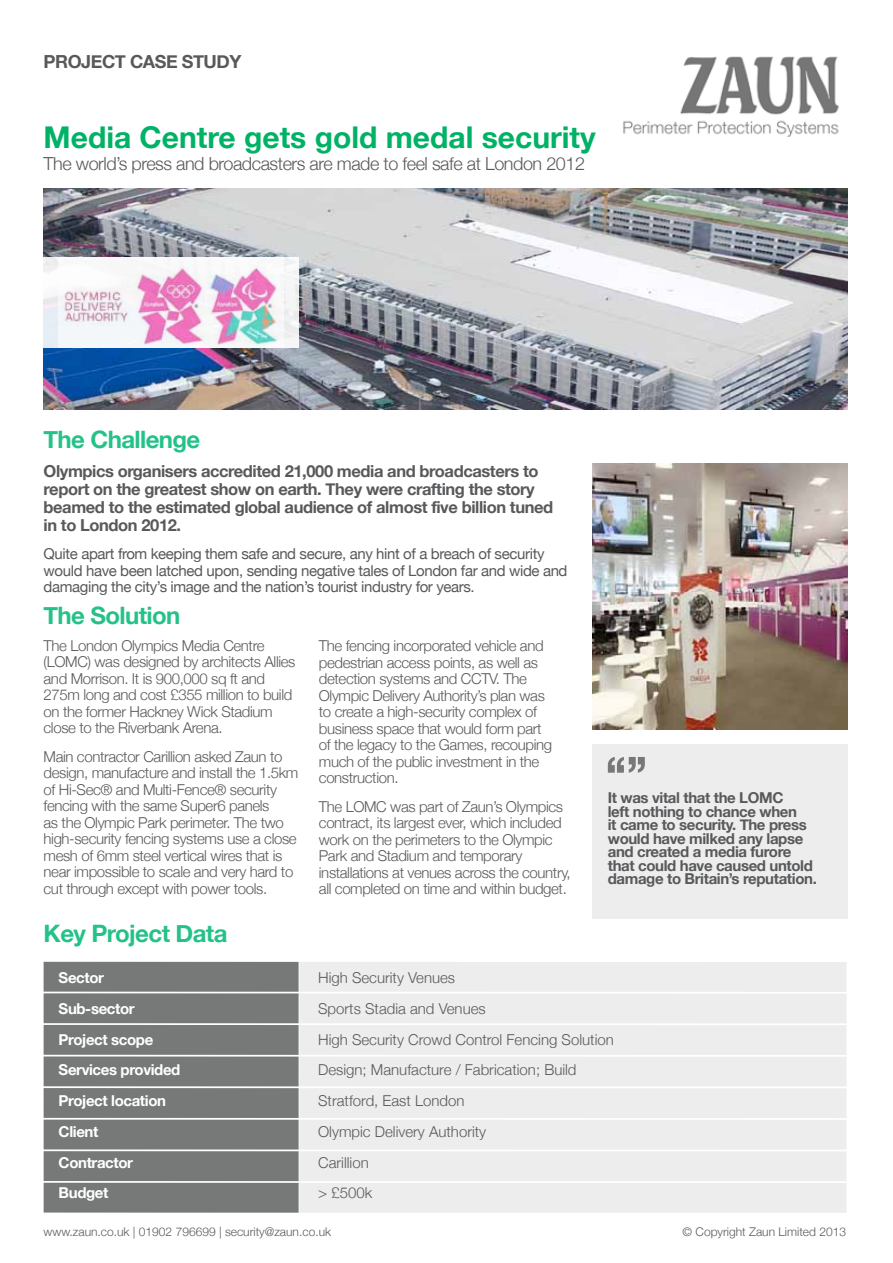
<style>
.page{position:relative;width:893px;height:1263px;background:#fff}
.page>*{position:absolute;margin:0;border:0;box-sizing:border-box;transform-origin:0 0}
.t1{font:700 30px "Helvetica Neue";color:#00b265}
.t2{font:700 24px "Helvetica Neue";letter-spacing:-.025em;color:#24c288}
.t3{font:300 18px "Helvetica Neue";letter-spacing:-.025em;color:#58595b}
.t4{font:700 18px "Helvetica Neue";letter-spacing:-.025em;color:#58595b}
.t5{font:700 16.5px/18px "Helvetica Neue";letter-spacing:-.025em;color:#58595b}
.t6{font:300 15px/16.5px "Helvetica Neue";letter-spacing:-.025em;color:#58595b}
.t7{font:15px/16.5px "Helvetica Neue";letter-spacing:-.025em;color:#58595b}
.t8{font:700 15px/13.5px "Helvetica Neue";letter-spacing:-.025em;color:#58595b}
.t9{font:300 15px "Helvetica Neue";color:#58595b}
.t10{font:700 15px "Helvetica Neue";letter-spacing:-.025em;color:#fff}
.t11{font:300 12px "Helvetica Neue";color:#58595b}
</style>
<div class="page">
<div style="left:44px;top:962px;width:255px;height:30px;background:#777979"></div>
<div style="left:44px;top:993px;width:255px;height:30px;background:#777979"></div>
<div style="left:44px;top:1025px;width:255px;height:30px;background:#777979"></div>
<div style="left:44px;top:1056px;width:255px;height:30px;background:#777979"></div>
<div style="left:44px;top:1088px;width:255px;height:30px;background:#777979"></div>
<div style="left:44px;top:1119px;width:255px;height:30px;background:#777979"></div>
<div style="left:44px;top:1151px;width:255px;height:30px;background:#777979"></div>
<div style="left:44px;top:1183px;width:255px;height:30px;background:#777979"></div>
<div style="left:299px;top:962px;width:548px;height:30px;background:#ededed"></div>
<div style="left:299px;top:993px;width:548px;height:30px;background:#ededed"></div>
<div style="left:299px;top:1025px;width:548px;height:30px;background:#ededed"></div>
<div style="left:299px;top:1056px;width:548px;height:30px;background:#ededed"></div>
<div style="left:299px;top:1088px;width:548px;height:30px;background:#ededed"></div>
<div style="left:299px;top:1120px;width:548px;height:30px;background:#ededed"></div>
<div style="left:299px;top:1151px;width:548px;height:30px;background:#ededed"></div>
<div style="left:299px;top:1183px;width:548px;height:30px;background:#ededed"></div>
<img style="left:44px;top:188px;width:804px;height:221px">
<img style="left:592px;top:463px;width:256px;height:266px">
<div style="left:592px;top:744px;width:256px;height:174px;background:#ededed"></div>
<svg style="left:608px;top:757px;width:37px;height:16px"></svg>
<div style="left:44px;top:257px;width:255px;height:91px;background:linear-gradient(to bottom,#f7f6f6,#eaeef3)"></div>
<img style="left:58px;top:257px;width:226px;height:91px">
<img style="left:623px;top:56px;width:216px;height:81px">
<p class="t4" style="left:44px;top:48px;width:199px">PROJECT CASE STUDY</p>
<h1 class="t1" style="left:44px;top:114px;width:554px">Media Centre gets gold medal security</h1>
<p class="t3" style="left:44px;top:149px;width:543px">The world’s press and broadcasters are made to feel safe at London 2012</p>
<h2 class="t2" style="left:44px;top:421px;width:158px">The Challenge</h2>
<p class="t5" style="left:44px;top:462px;width:511px">Olympics organisers accredited 21,000 media and broadcasters to report on the greatest show on earth. They were crafting the story beamed to the estimated global audience of almost five billion tuned in to London 2012.</p>
<p class="t7" style="left:44px;top:546px;width:525px">Quite apart from keeping them safe and secure, any hint of a breach of security would have been latched upon, sending negative tales of London far and wide and damaging the city’s image and the nation’s tourist industry for years.</p>
<h2 class="t2" style="left:44px;top:596px;width:138px">The Solution</h2>
<p class="t6" style="left:44px;top:636px;width:253px">The London Olympics Media Centre (LOMC) was designed by architects Allies and Morrison. It is 900,000 sq ft and 275m long and cost £355 million to build on the former Hackney Wick Stadium close to the Riverbank Arena.</p>
<p class="t6" style="left:44px;top:747px;width:256px">Main contractor Carillion asked Zaun to design, manufacture and install the 1.5km of Hi-Sec® and Multi-Fence® security fencing with the same Super6 panels<br>as the Olympic Park perimeter. The two high-security fencing systems use a close mesh of 6mm steel vertical wires that is near impossible to scale and very hard to cut through except with power tools.</p>
<p class="t6" style="left:319px;top:637px;width:235px">The fencing incorporated vehicle and pedestrian access points, as well as detection systems and CCTV. The Olympic Delivery Authority’s plan was to create a high-security complex of business space that would form part of the legacy to the Games, recouping much of the public investment in the construction.</p>
<p class="t6" style="left:319px;top:797px;width:253px">The LOMC was part of Zaun’s Olympics contract, its largest ever, which included work on the perimeters to the Olympic Park and Stadium and temporary installations at venues across the country, all completed on time and within budget.</p>
<p class="t8" style="left:608px;top:792px;width:210px">It was vital that the LOMC<br>left nothing to chance when<br>it came to security. The press would have milked any lapse and created a media furore that could have caused untold damage to Britain’s reputation.</p>
<h2 class="t2" style="left:44px;top:914px;width:185px">Key Project Data</h2>
<p class="t10" style="left:59px;top:966px;width:47px">Sector</p>
<p class="t9" style="left:318px;top:966px;width:138px">High Security Venues</p>
<p class="t10" style="left:59px;top:997px;width:78px">Sub-sector</p>
<p class="t9" style="left:318px;top:996px;width:169px">Sports Stadia and Venues</p>
<p class="t10" style="left:59px;top:1027px;width:96px">Project scope</p>
<p class="t9" style="left:318px;top:1027px;width:297px">High Security Crowd Control Fencing Solution</p>
<p class="t10" style="left:59px;top:1058px;width:123px">Services provided</p>
<p class="t9" style="left:318px;top:1058px;width:260px">Design; Manufacture / Fabrication; Build</p>
<p class="t10" style="left:59px;top:1089px;width:109px">Project location</p>
<p class="t9" style="left:318px;top:1089px;width:148px">Stratford, East London</p>
<p class="t10" style="left:59px;top:1120px;width:41px">Client</p>
<p class="t9" style="left:318px;top:1119px;width:170px">Olympic Delivery Authority</p>
<p class="t10" style="left:59px;top:1150px;width:76px">Contractor</p>
<p class="t9" style="left:318px;top:1150px;width:52px">Carillion</p>
<p class="t10" style="left:59px;top:1181px;width:51px">Budget</p>
<p class="t6" style="left:318px;top:1184px;width:56px">&gt; £500k</p>
<p class="t11" style="left:44px;top:1222px;width:289px">www.zaun.co.uk | 01902 796699 | security@zaun.co.uk</p>
<p class="t11" style="left:683px;top:1222px;width:165px">© Copyright Zaun Limited 2013</p>
</div>
